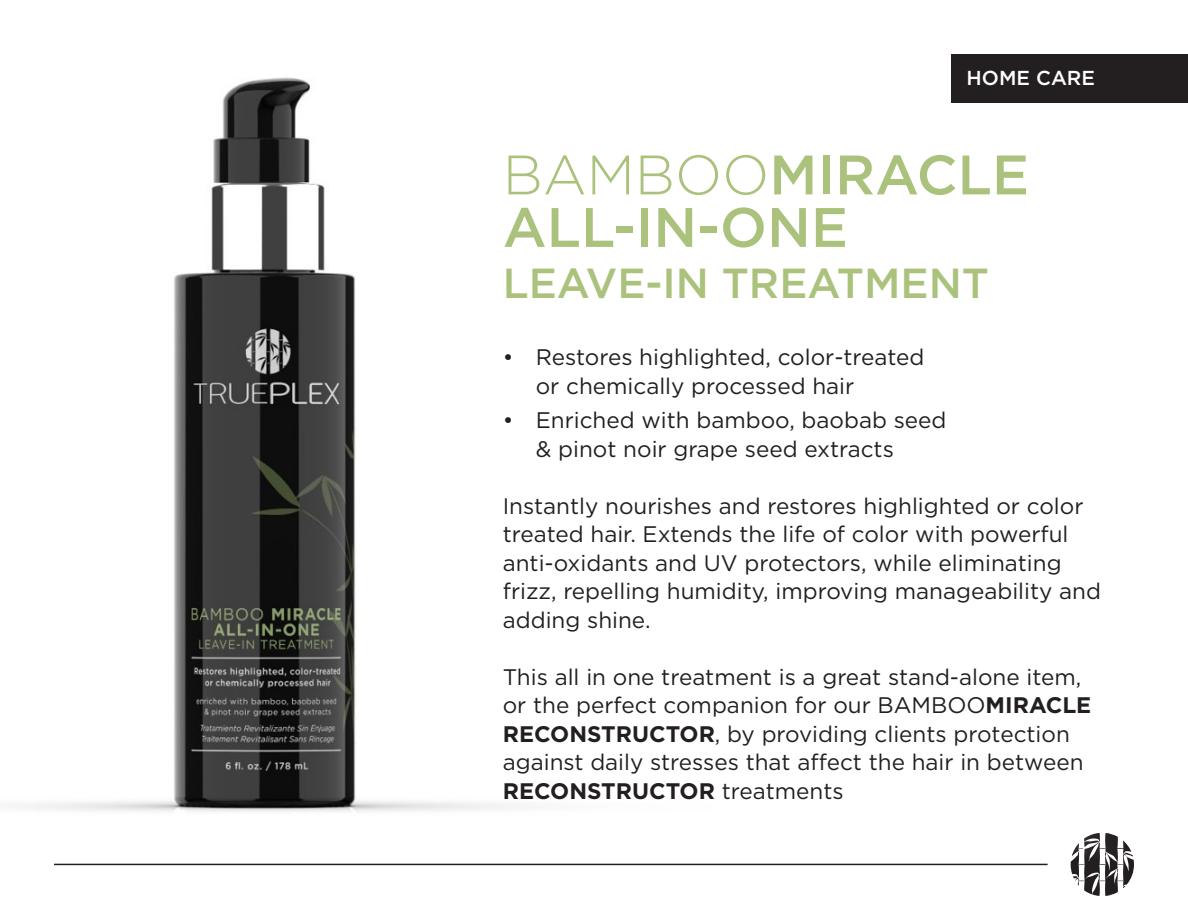
<style>
.page{position:relative;width:1188px;height:918px;background:#fff}
.page>*{position:absolute;margin:0;border:0;box-sizing:border-box;transform-origin:0 0}
.t1{font:500 55.5px "Gotham";color:#abc27d}
.t2{font:500 42px "Gotham";color:#abc27d}
.t3{font:22.5px/28.5px "Gotham";color:#231f20}
.t4{font:500 20.1px "Gotham";color:#fff}
.s1{font-weight:300}
.s2{font-weight:700}
</style>
<div class="page">
<svg style="left:1071px;top:865px;width:63px;height:31px"></svg>
<img style="left:24px;top:54px;width:1139px;height:811px">
<div style="left:952px;top:54px;width:236px;height:48px;background:#231f20"></div>
<p class="t4" style="left:967px;top:65px;width:130px">HOME CARE</p>
<p class="t1" style="left:503px;top:138px;width:528px"><span class="s1">BAMBOO</span>MIRACLE</p>
<p class="t1" style="left:503px;top:191px;width:347px">ALL-IN-ONE</p>
<p class="t2" style="left:503px;top:256px;width:488px">LEAVE-IN TREATMENT</p>
<p class="t3" style="left:503px;top:343px;width:423px">• Restores highlighted, color-treated</p>
<p class="t3" style="left:536px;top:371px;width:320px">or chemically processed hair</p>
<p class="t3" style="left:503px;top:406px;width:445px">• Enriched with bamboo, baobab seed</p>
<p class="t3" style="left:536px;top:434px;width:360px">&amp; pinot noir grape seed extracts</p>
<p class="t3" style="left:503px;top:491px;width:600px">Instantly nourishes and restores highlighted or color treated hair. Extends the life of color with powerful anti-oxidants and UV protectors, while eliminating frizz, repelling humidity, improving manageability and</p>
<p class="t3" style="left:503px;top:605px;width:149px">adding shine.</p>
<p class="t3" style="left:503px;top:662px;width:590px">This all in one treatment is a great stand-alone item, or the perfect companion for our BAMBOO<span class="s2">MIRACLE RECONSTRUCTOR</span>, by providing clients protection against daily stresses that affect the hair in between <span class="s2">RECONSTRUCTOR</span> treatments</p>
</div>
